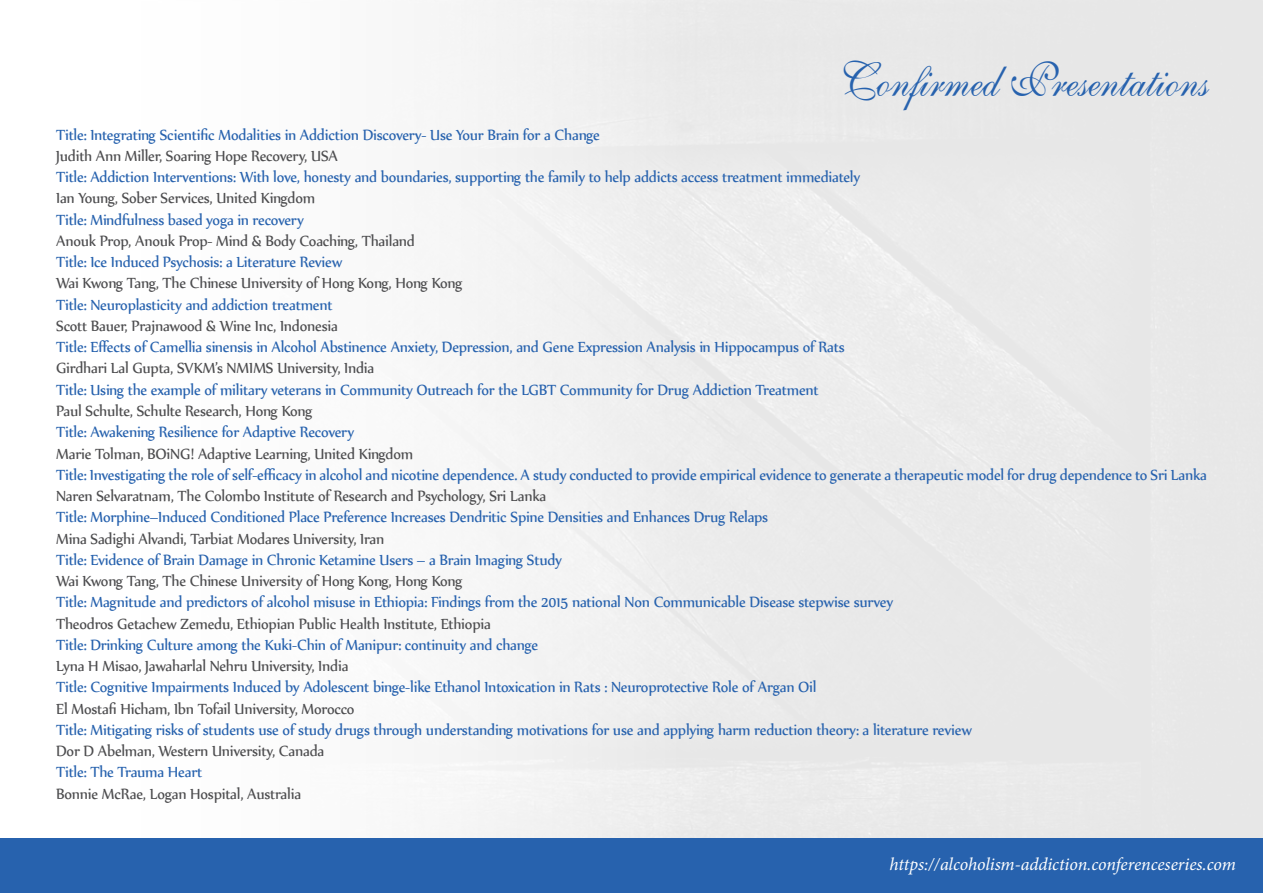
<style>
.page{position:relative;width:1263px;height:893px;background:#fff}
.page>*{position:absolute;margin:0;border:0;box-sizing:border-box;transform-origin:0 0}
.t1{font:48.3px "English 111 Presto BT";color:#2762ae;scale:.9 1}
.t2{font:18px "Nyala";letter-spacing:-.01em;color:#2762ae;scale:.95 1}
.t3{font:18px "Nyala";letter-spacing:-.01em;color:#4d4d4f;scale:.95 1}
.t4{font:italic 18px "Minion Pro";letter-spacing:-.005em;color:#fff}
</style>
<div class="page">
<img style="left:0;top:0;width:1263px;height:839px">
<div style="left:0;top:839px;width:1263px;height:54px;background:#2762ae"></div>
<h1 class="t1" style="left:838px;top:51px;width:413px">Confirmed Presentations</h1>
<p class="t2" style="left:56px;top:124px;width:574px">Title: Integrating Scientific Modalities in Addiction Discovery- Use Your Brain for a Change</p>
<p class="t3" style="left:56px;top:145px;width:298px">Judith Ann Miller, Soaring Hope Recovery, USA</p>
<p class="t2" style="left:56px;top:166px;width:848px">Title: Addiction Interventions: With love, honesty and boundaries, supporting the family to help addicts access treatment immediately</p>
<p class="t3" style="left:56px;top:187px;width:274px">Ian Young, Sober Services, United Kingdom</p>
<p class="t2" style="left:56px;top:209px;width:262px">Title: Mindfulness based yoga in recovery</p>
<p class="t3" style="left:56px;top:230px;width:379px">Anouk Prop, Anouk Prop- Mind &amp; Body Coaching, Thailand</p>
<p class="t2" style="left:56px;top:251px;width:303px">Title: Ice Induced Psychosis: a Literature Review</p>
<p class="t3" style="left:56px;top:272px;width:429px">Wai Kwong Tang, The Chinese University of Hong Kong, Hong Kong</p>
<p class="t2" style="left:56px;top:294px;width:292px">Title: Neuroplasticity and addiction treatment</p>
<p class="t3" style="left:56px;top:315px;width:298px">Scott Bauer, Prajnawood &amp; Wine Inc, Indonesia</p>
<p class="t2" style="left:56px;top:336px;width:832px">Title: Effects of Camellia sinensis in Alcohol Abstinence Anxiety, Depression, and Gene Expression Analysis in Hippocampus of Rats</p>
<p class="t3" style="left:56px;top:357px;width:336px">Girdhari Lal Gupta, SVKM’s NMIMS University, India</p>
<p class="t2" style="left:56px;top:379px;width:804px">Title: Using the example of military veterans in Community Outreach for the LGBT Community for Drug Addiction Treatment</p>
<p class="t3" style="left:56px;top:400px;width:271px">Paul Schulte, Schulte Research, Hong Kong</p>
<p class="t2" style="left:56px;top:421px;width:315px">Title: Awakening Resilience for Adaptive Recovery</p>
<p class="t3" style="left:56px;top:442px;width:377px">Marie Tolman, BOiNG! Adaptive Learning, United Kingdom</p>
<p class="t2" style="left:56px;top:464px;width:1213px">Title: Investigating the role of self-efficacy in alcohol and nicotine dependence. A study conducted to provide empirical evidence to generate a therapeutic model for drug dependence to Sri Lanka</p>
<p class="t3" style="left:56px;top:485px;width:517px">Naren Selvaratnam, The Colombo Institute of Research and Psychology, Sri Lanka</p>
<p class="t2" style="left:56px;top:506px;width:751px">Title: Morphine–Induced Conditioned Place Preference Increases Dendritic Spine Densities and Enhances Drug Relaps</p>
<p class="t3" style="left:56px;top:527px;width:347px">Mina Sadighi Alvandi, Tarbiat Modares University, Iran</p>
<p class="t2" style="left:56px;top:549px;width:534px">Title: Evidence of Brain Damage in Chronic Ketamine Users – a Brain Imaging Study</p>
<p class="t3" style="left:56px;top:570px;width:429px">Wai Kwong Tang, The Chinese University of Hong Kong, Hong Kong</p>
<p class="t2" style="left:56px;top:591px;width:883px">Title: Magnitude and predictors of alcohol misuse in Ethiopia: Findings from the 2015 national Non Communicable Disease stepwise survey</p>
<p class="t3" style="left:56px;top:612px;width:459px">Theodros Getachew Zemedu, Ethiopian Public Health Institute, Ethiopia</p>
<p class="t2" style="left:56px;top:634px;width:509px">Title: Drinking Culture among the Kuki-Chin of Manipur: continuity and change</p>
<p class="t3" style="left:56px;top:655px;width:309px">Lyna H Misao, Jawaharlal Nehru University, India</p>
<p class="t2" style="left:56px;top:676px;width:802px">Title: Cognitive Impairments Induced by Adolescent binge-like Ethanol Intoxication in Rats : Neuroprotective Role of Argan Oil</p>
<p class="t3" style="left:56px;top:697px;width:316px">El Mostafi Hicham, Ibn Tofail University, Morocco</p>
<p class="t2" style="left:56px;top:719px;width:966px">Title: Mitigating risks of students use of study drugs through understanding motivations for use and applying harm reduction theory: a literature review</p>
<p class="t3" style="left:56px;top:740px;width:284px">Dor D Abelman, Western University, Canada</p>
<p class="t2" style="left:56px;top:761px;width:155px">Title: The Trauma Heart</p>
<p class="t3" style="left:56px;top:783px;width:259px">Bonnie McRae, Logan Hospital, Australia</p>
<p class="t4" style="left:890px;top:852px;width:348px">https://alcoholism-addiction.conferenceseries.com</p>
</div>
